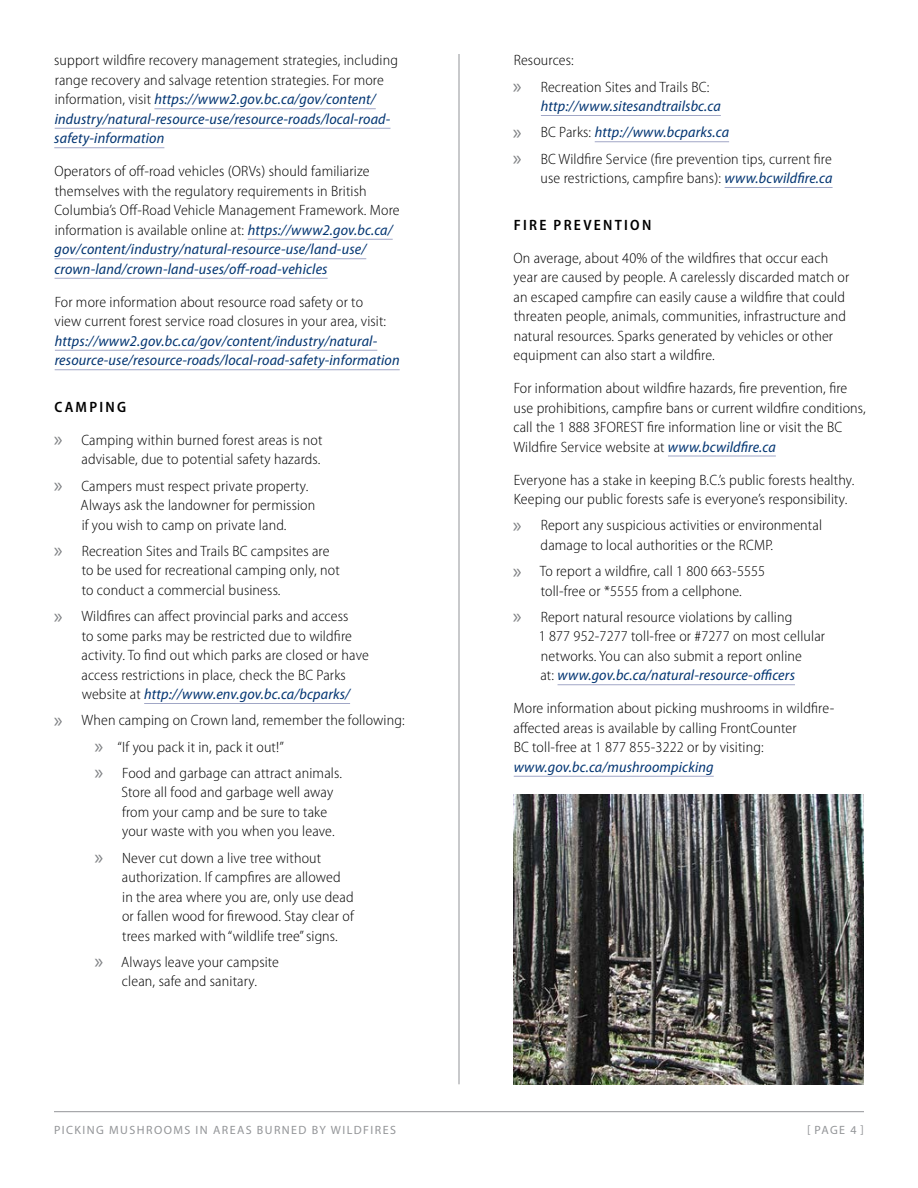
<style>
.page{position:relative;width:918px;height:1188px;background:#fff}
.page>*{position:absolute;margin:0;border:0;box-sizing:border-box;transform-origin:0 0}
.Text_-_Main{font:300 semi-condensed 15px/19.5px "Myriad Pro";letter-spacing:.01em;color:#000}
.Text_-_Main-2{font:italic semi-condensed 15px/19.5px "Myriad Pro";letter-spacing:.01em;color:#043673}
.Head_-_B{font:600 semi-condensed 15px "Myriad Pro";letter-spacing:.15em;color:#000}
.t1{font:12px "Myriad Pro";letter-spacing:.12em;color:#939598}
.s1{font-weight:400;font-style:italic;color:#043673}
.s2{font-weight:300;font-style:normal;color:#000}
.s3{font-weight:400;font-stretch:normal;font-size:21.15px;color:#808285}
.s4{font-style:normal;font-stretch:normal;font-size:21.15px;color:#808285}
</style>
<div class="page">
<hr style="left:54px;top:1111px;width:810px;height:1px;background:#939598">
<hr style="left:459px;top:54px;width:1px;height:1030px;background:#939598">
<img style="left:513px;top:795px;width:351px;height:289px">
<hr style="left:154px;top:108px;width:222px;height:1px;background:#a1a7c6">
<hr style="left:55px;top:128px;width:336px;height:1px;background:#a1a7c6">
<hr style="left:54px;top:147px;width:110px;height:1px;background:#a1a7c6">
<hr style="left:248px;top:239px;width:145px;height:1px;background:#a1a7c6">
<hr style="left:55px;top:258px;width:311px;height:1px;background:#a1a7c6">
<hr style="left:55px;top:278px;width:273px;height:1px;background:#a1a7c6">
<hr style="left:55px;top:350px;width:322px;height:1px;background:#a1a7c6">
<hr style="left:55px;top:369px;width:345px;height:1px;background:#a1a7c6">
<hr style="left:144px;top:703px;width:206px;height:1px;background:#a1a7c6">
<hr style="left:541px;top:115px;width:180px;height:1px;background:#a1a7c6">
<hr style="left:595px;top:141px;width:134px;height:1px;background:#a1a7c6">
<hr style="left:725px;top:187px;width:108px;height:1px;background:#a1a7c6">
<hr style="left:668px;top:456px;width:108px;height:1px;background:#a1a7c6">
<hr style="left:558px;top:684px;width:237px;height:1px;background:#a1a7c6">
<hr style="left:514px;top:776px;width:200px;height:1px;background:#a1a7c6">
<p class="Text_-_Main" style="left:54px;top:51px;width:345px">support wildfire recovery management strategies, including range recovery and salvage retention strategies. For more information, visit <span class="s1">https://www2.gov.bc.ca/gov/content/ industry/natural-resource-use/resource-roads/local-road&shy;safety-information</span></p>
<p class="Text_-_Main" style="left:54px;top:162px;width:347px">Operators of off-road vehicles (ORVs) should familiarize themselves with the regulatory requirements in British Columbia’s Off-Road Vehicle Management Framework. More information is available online at: <span class="s1">https://www2.gov.bc.ca/ gov/content/industry/natural-resource-use/land-use/ crown-land/crown-land-uses/off-road-vehicles</span></p>
<p class="Text_-_Main-2" style="left:55px;top:292px;width:347px"><span class="s2">For more information about resource road safety or to<br>view current forest service road closures in your area, visit: </span>https://www2.gov.bc.ca/gov/content/industry/natural&shy;resource-use/resource-roads/local-road-safety-information</p>
<p class="Head_-_B" style="left:54px;top:398px;width:73px">CAMPING</p>
<p class="Text_-_Main" style="left:54px;top:430px;width:270px;text-align:right"><span class="s3">»</span> Camping within burned forest areas is not advisable, due to potential safety hazards.</p>
<p class="Text_-_Main" style="left:81px;top:476px;width:236px;text-indent:-27px"><span class="s3">»</span> Campers must respect private property.<br>Always ask the landowner for permission if you wish to camp on private land.</p>
<p class="Text_-_Main" style="left:82px;top:541px;width:260px;text-indent:-28px"><span class="s3">»</span> Recreation Sites and Trails BC campsites are to be used for recreational camping only, not to conduct a commercial business.</p>
<p class="Text_-_Main" style="left:81px;top:607px;width:289px;text-indent:-28px"><span class="s3">»</span> Wildfires can affect provincial parks and access<br>to some parks may be restricted due to wildfire activity. To find out which parks are closed or have access restrictions in place, check the BC Parks website at <span class="s1">http://www.env.gov.bc.ca/bcparks/</span></p>
<p class="Text_-_Main" style="left:54px;top:711px;width:352px"><span class="s3">»</span> When camping on Crown land, remember the following:</p>
<p class="Text_-_Main" style="left:94px;top:737px;width:191px"><span class="s3">»</span> “If you pack it in, pack it out!”</p>
<p class="Text_-_Main" style="left:121px;top:763px;width:222px;text-indent:-27px"><span class="s3">»</span> Food and garbage can attract animals.<br>Store all food and garbage well away from your camp and be sure to take your waste with you when you leave.</p>
<p class="Text_-_Main" style="left:122px;top:848px;width:233px;text-indent:-28px"><span class="s3">»</span> Never cut down a live tree without authorization. If campfires are allowed in the area where you are, only use dead or fallen wood for firewood. Stay clear of trees marked with “wildlife tree” signs.</p>
<p class="Text_-_Main" style="left:94px;top:952px;width:186px;text-align:center"><span class="s3">»</span> Always leave your campsite clean, safe and sanitary.</p>
<p class="Text_-_Main" style="left:514px;top:51px;width:62px">Resources:</p>
<p class="Text_-_Main-2" style="left:541px;top:77px;width:181px;text-indent:-28px"><span class="s4">»</span> <span class="s2">Recreation Sites and Trails BC: </span>http://www.sitesandtrailsbc.ca</p>
<p class="Text_-_Main-2" style="left:513px;top:123px;width:218px"><span class="s4">»</span> <span class="s2">BC Parks:</span> http://www.bcparks.ca</p>
<p class="Text_-_Main" style="left:513px;top:149px;width:321px;text-align:right"><span class="s3">»</span> BC Wildfire Service (fire prevention tips, current fire use restrictions, campfire bans): <span class="s1">www.bcwildfire.ca</span></p>
<p class="Head_-_B" style="left:514px;top:216px;width:139px">FIRE PREVENTION</p>
<p class="Text_-_Main" style="left:513px;top:248px;width:337px">On average, about 40% of the wildfires that occur each year are caused by people. A carelessly discarded match or an escaped campfire can easily cause a wildfire that could threaten people, animals, communities, infrastructure and natural resources. Sparks generated by vehicles or other equipment can also start a wildfire.</p>
<p class="Text_-_Main" style="left:513px;top:379px;width:354px">For information about wildfire hazards, fire prevention, fire use prohibitions, campfire bans or current wildfire conditions, call the 1 888 3FOREST fire information line or visit the BC Wildfire Service website at <span class="s1">www.bcwildfire.ca</span></p>
<p class="Text_-_Main" style="left:514px;top:470px;width:342px">Everyone has a stake in keeping B.C.’s public forests healthy.<br>Keeping our public forests safe is everyone’s responsibility.</p>
<p class="Text_-_Main" style="left:541px;top:516px;width:283px;text-indent:-28px"><span class="s3">»</span> Report any suspicious activities or environmental damage to local authorities or the RCMP.</p>
<p class="Text_-_Main" style="left:513px;top:562px;width:254px;text-align:center"><span class="s3">»</span> To report a wildfire, call 1 800 663-5555 toll-free or *5555 from a cellphone.</p>
<p class="Text_-_Main" style="left:539px;top:607px;width:288px;text-indent:-26px"><span class="s3">»</span> Report natural resource violations by calling<br>1 877 952-7277 toll-free or #7277 on most cellular networks. You can also submit a report online<br>at: <span class="s1">www.gov.bc.ca/natural-resource-officers</span></p>
<p class="Text_-_Main" style="left:513px;top:699px;width:322px">More information about picking mushrooms in wildfire&shy;affected areas is available by calling FrontCounter<br>BC toll-free at 1 877 855-3222 or by visiting: <span class="s1">www.gov.bc.ca/mushroompicking</span></p>
<p class="t1" style="left:54px;top:1123px;width:343px">PICKING MUSHROOMS IN AREAS BURNED BY WILDFIRES</p>
<p class="t1" style="left:807px;top:1123px;width:58px">[ PAGE 4 ]</p>
</div>
